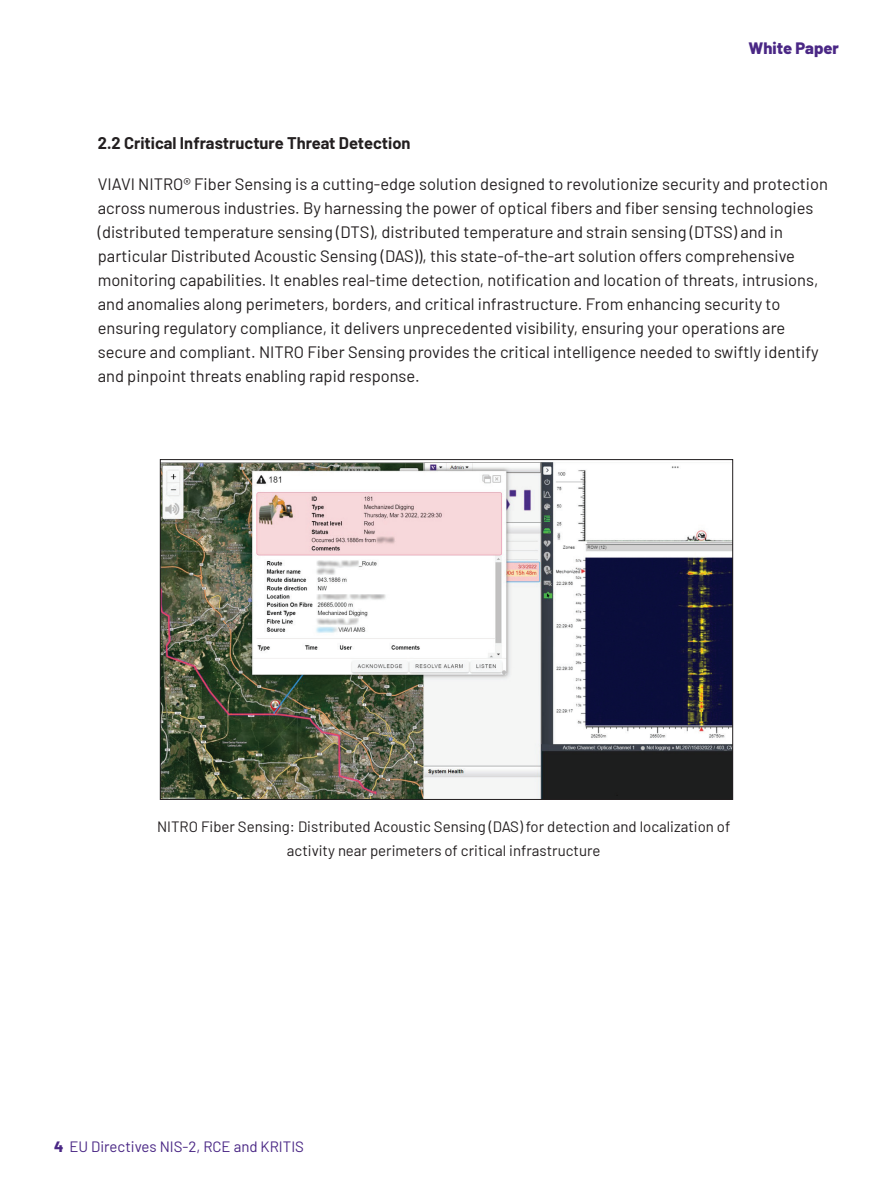
<style>
.page{position:relative;width:893px;height:1191px;background:#fff}
.page>*{position:absolute;margin:0;border:0;box-sizing:border-box;transform-origin:0 0}
.Body_Copy{font:16.5px/24px "Barlow";color:#231f20}
.B-H2_Body_Subheading{font:700 16.5px "Barlow";color:#231f20}
.t1{font:800 16.5px "Barlow";color:#4a2785}
.t2{font:15px/24px "Barlow";color:#231f20;text-align:center}
.t3{font:15px "Barlow";color:#4a2785}
.s1{font-weight:800}
</style>
<div class="page">
<img style="left:162px;top:462px;width:569px;height:335px">
<p class="t1" style="left:749px;top:35px;width:92px">White Paper</p>
<p class="B-H2_Body_Subheading" style="left:98px;top:131px;width:314px">2.2 Critical Infrastructure Threat Detection</p>
<p class="Body_Copy" style="left:98px;top:171px;width:732px">VIAVI NITRO® Fiber Sensing is a cutting-edge solution designed to revolutionize security and protection across numerous industries. By harnessing the power of optical fibers and fiber sensing technologies (distributed temperature sensing (DTS), distributed temperature and strain sensing (DTSS) and in particular Distributed Acoustic Sensing (DAS)), this state-of-the-art solution offers comprehensive monitoring capabilities. It enables real-time detection, notification and location of threats, intrusions, and anomalies along perimeters, borders, and critical infrastructure. From enhancing security to ensuring regulatory compliance, it delivers unprecedented visibility, ensuring your operations are secure and compliant. NITRO Fiber Sensing provides the critical intelligence needed to swiftly identify and pinpoint threats enabling rapid response.</p>
<p class="t2" style="left:157px;top:814px;width:575px">NITRO Fiber Sensing: Distributed Acoustic Sensing (DAS) for detection and localization of activity near perimeters of critical infrastructure</p>
<p class="t3" style="left:54px;top:1135px;width:251px"><span class="s1">4</span> EU Directives NIS-2, RCE and KRITIS</p>
</div>
